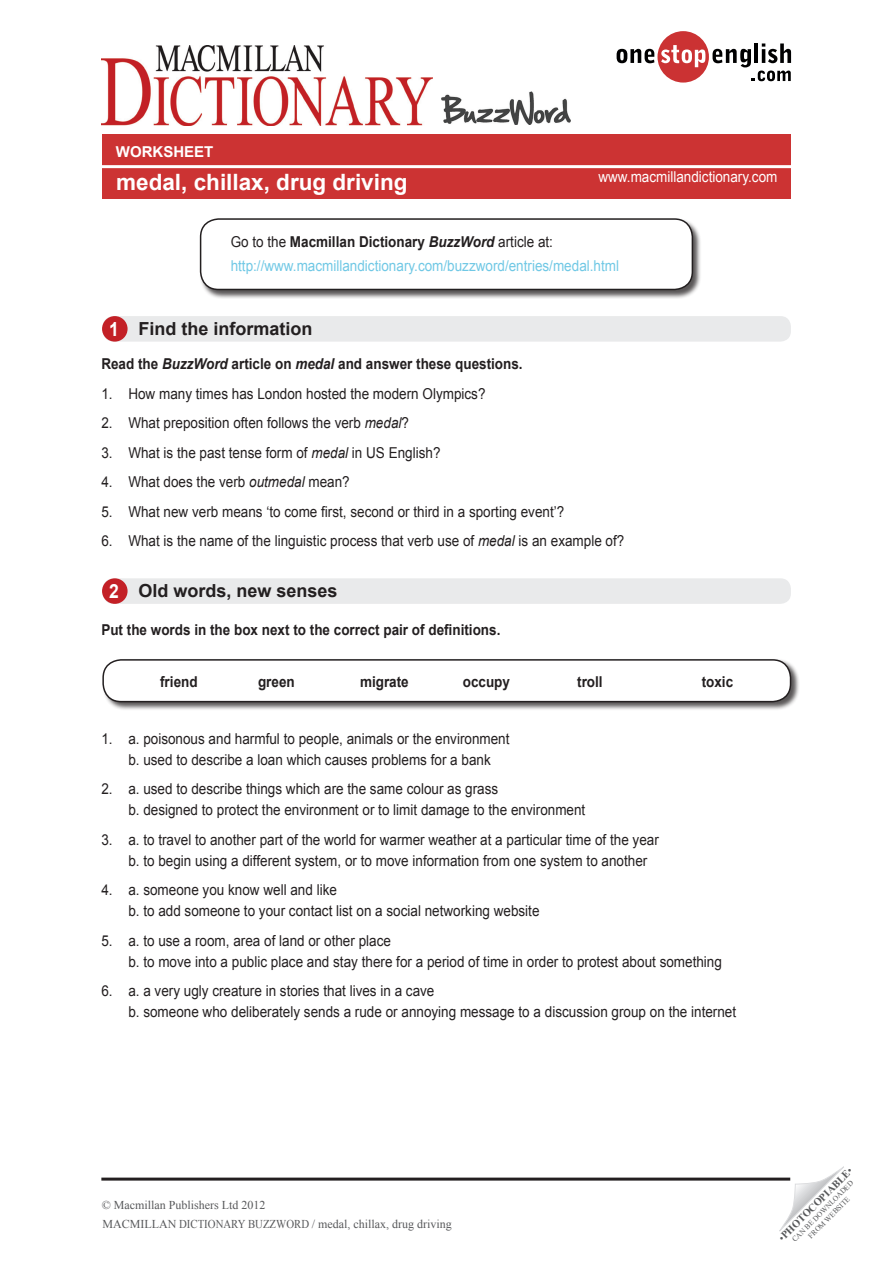
<style>
.page{position:relative;width:893px;height:1263px;background:#fff}
.page>*{position:absolute;margin:0;border:0;box-sizing:border-box;transform-origin:0 0}
.t1{font:700 22.5px "Arial";color:#fff}
.key_exercise_titles{font:700 19.5px "Arial";color:#fff;scale:.9 1}
.t2{font:700 18px "Arial";color:#231f20}
.Gap_fill_text{font:15px/21px "Arial";color:#231f20;scale:.9 1}
.Gap_fill_text-2{font:700 15px "Arial";color:#231f20;scale:.9 1}
.Gap_fill_text-3{font:15px "Arial";color:#70c8e5;scale:.9 1}
.key_exercise_titles-2{font:700 15px "Arial";color:#231f20;scale:.9 1}
.TG_notes{font:15px "Arial";color:#fff;scale:.9 1}
.Gap_fill_text-4{font:700 15px "Arial";color:#fff}
.t3{font:12px "Times New Roman";color:#57585a}
.t4{font:700 10.5px "Times New Roman";color:#57585a}
.t5{font:7.5px "Times New Roman";color:#57585a}
.s1{font-weight:400}
.s2{font-style:italic}
</style>
<div class="page">
<div style="left:102px;top:134px;width:689px;height:65px;background:#c33"></div>
<svg style="left:617px;top:31px;width:174px;height:52px"></svg>
<svg style="left:779px;top:1167px;width:65px;height:64px"></svg>
<img style="left:101px;top:46px;width:331px;height:79px">
<hr style="left:101px;top:1177px;width:689px;height:3px;background:#231f20">
<div style="left:199px;top:218px;width:503px;height:81px;background:#231f20;opacity:.75"></div>
<div style="left:201px;top:219px;width:491px;height:70px;background:#fff;border-radius:18px"></div>
<div style="left:200px;top:218px;width:493px;height:72px;border:2px solid #231f20;border-radius:18px"></div>
<img style="left:442px;top:92px;width:128px;height:33px">
<div style="left:103px;top:316px;width:688px;height:26px;background:#e9eaeb;border-radius:10px"></div>
<div style="left:102px;top:316px;width:26px;height:26px;background:#c32026;border-radius:50%"></div>
<div style="left:103px;top:578px;width:688px;height:26px;background:#e9eaeb;border-radius:10px"></div>
<div style="left:102px;top:578px;width:26px;height:26px;background:#c32026;border-radius:50%"></div>
<hr style="left:102px;top:165px;width:689px;height:3px;background:#fff">
<div style="left:102px;top:659px;width:698px;height:52px;background:#231f20;opacity:.75"></div>
<div style="left:103px;top:660px;width:687px;height:42px;background:#fff;border-radius:18px"></div>
<div style="left:102px;top:659px;width:689px;height:43px;border:2px solid #231f20;border-radius:18px"></div>
<p class="Gap_fill_text-4" style="left:116px;top:141px;width:99px">WORKSHEET</p>
<p class="t1" style="left:116px;top:167px;width:293px">medal, chillax, drug driving</p>
<p class="TG_notes" style="left:598px;top:167px;width:200px">www.macmillandictionary.com</p>
<p class="Gap_fill_text-2" style="left:231px;top:232px;width:360px"><span class="s1">Go to the</span> Macmillan Dictionary <span class="s2">BuzzWord</span> <span class="s1">article at:</span></p>
<p class="Gap_fill_text-3" style="left:231px;top:256px;width:433px">http://www.macmillandictionary.com/buzzword/entries/medal.html</p>
<p class="key_exercise_titles" style="left:109px;top:316px;width:12px">1</p>
<p class="t2" style="left:138px;top:317px;width:176px">Find the information</p>
<p class="Gap_fill_text-2" style="left:101px;top:354px;width:470px">Read the <span class="s2">BuzzWord</span> article on <span class="s2">medal</span> and answer these questions.</p>
<p class="Gap_fill_text" style="left:101px;top:383px;width:428px">1. How many times has London hosted the modern Olympics?</p>
<p class="Gap_fill_text" style="left:101px;top:413px;width:343px">2. What preposition often follows the verb <span class="s2">medal</span>?</p>
<p class="Gap_fill_text" style="left:101px;top:442px;width:378px">3. What is the past tense form of <span class="s2">medal</span> in US English?</p>
<p class="Gap_fill_text" style="left:101px;top:472px;width:277px">4. What does the verb <span class="s2">outmedal</span> mean?</p>
<p class="Gap_fill_text" style="left:101px;top:501px;width:516px">5. What new verb means ‘to come first, second or third in a sporting event’?</p>
<p class="Gap_fill_text" style="left:101px;top:531px;width:583px">6. What is the name of the linguistic process that verb use of <span class="s2">medal</span> is an example of?</p>
<p class="key_exercise_titles" style="left:109px;top:578px;width:12px">2</p>
<p class="t2" style="left:138px;top:579px;width:201px">Old words, new senses</p>
<p class="Gap_fill_text-2" style="left:101px;top:619px;width:445px">Put the words in the box next to the correct pair of definitions.</p>
<p class="key_exercise_titles-2" style="left:160px;top:671px;width:43px">friend</p>
<p class="key_exercise_titles-2" style="left:258px;top:671px;width:42px">green</p>
<p class="key_exercise_titles-2" style="left:360px;top:671px;width:56px">migrate</p>
<p class="key_exercise_titles-2" style="left:463px;top:671px;width:54px">occupy</p>
<p class="key_exercise_titles-2" style="left:577px;top:671px;width:30px">troll</p>
<p class="key_exercise_titles-2" style="left:702px;top:671px;width:37px">toxic</p>
<p class="Gap_fill_text" style="left:101px;top:728px;width:455px;text-align:center">1. a. poisonous and harmful to people, animals or the environment b. used to describe a loan which causes problems for a bank</p>
<p class="Gap_fill_text" style="left:128px;top:779px;width:509px;text-indent:-27px">2. a. used to describe things which are the same colour as grass<br>b. designed to protect the environment or to limit damage to the environment</p>
<p class="Gap_fill_text" style="left:128px;top:829px;width:591px;text-indent:-27px">3. a. to travel to another part of the world for warmer weather at a particular time of the year b. to begin using a different system, or to move information from one system to another</p>
<p class="Gap_fill_text" style="left:128px;top:880px;width:458px;text-indent:-27px">4. a. someone you know well and like<br>b. to add someone to your contact list on a social networking website</p>
<p class="Gap_fill_text" style="left:128px;top:930px;width:661px;text-indent:-27px">5. a. to use a room, area of land or other place<br>b. to move into a public place and stay there for a period of time in order to protest about something</p>
<p class="Gap_fill_text" style="left:128px;top:981px;width:677px;text-indent:-27px">6. a. a very ugly creature in stories that lives in a cave<br>b. someone who deliberately sends a rude or annoying message to a discussion group on the internet</p>
<p class="t3" style="left:102px;top:1197px;width:165px">© Macmillan Publishers Ltd 2012</p>
<p class="t3" style="left:102px;top:1216px;width:351px">MACMILLAN DICTIONARY BUZZWORD / medal, chillax, drug driving</p>
<p class="t4" style="left:775px;top:1234px;width:101px;rotate:-45deg"><span class="s1">•</span>PHOTOCOPIABLE<span class="s1">•</span></p>
<p class="t5" style="left:790px;top:1237px;width:85px;rotate:-45deg">CAN BE DOWNLOADED</p>
<p class="t5" style="left:806px;top:1233px;width:57px;rotate:-45deg">FROM WEBSITE</p>
</div>
